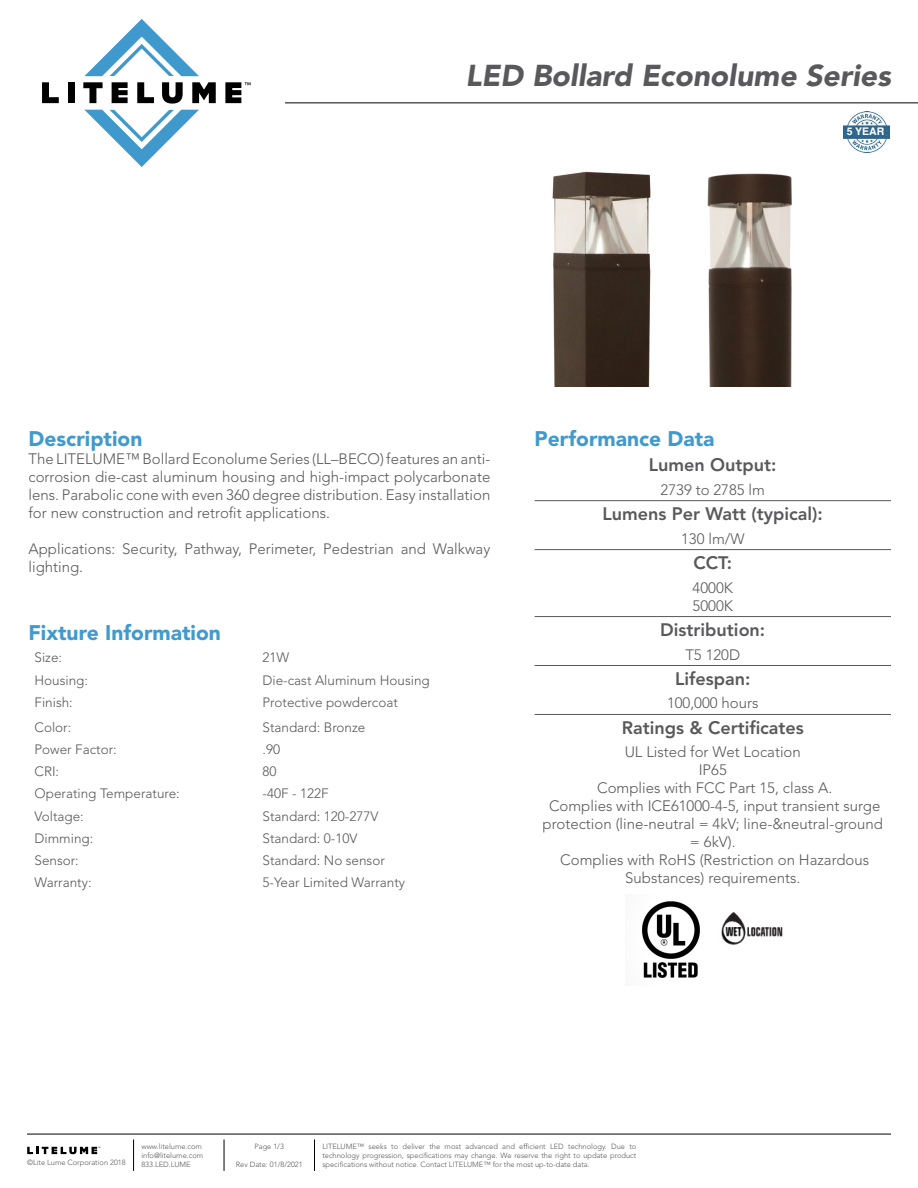
<style>
.page{position:relative;width:918px;height:1188px;background:#fff}
.page>*{position:absolute;margin:0;border:0;box-sizing:border-box;transform-origin:0 0}
.t1{font:italic 900 30px "Avenir LT Std";color:#59595c}
.t2{font:900 21px "Avenir LT Std";color:#419acd}
.t3{font:800 18px "Avenir LT Std";color:#59595c}
.t4{font:300 15px/18px "Avenir LT Std";color:#59595c}
.t5{font:300 13.5px "Avenir LT Std";color:#59595c}
.t6{font:700 10.5px "Helvetica";color:#fff}
.t7{font:300 7.5px/9px "Avenir LT Std";color:#59595c;text-align:justify}
</style>
<div class="page">
<hr style="left:27px;top:1134px;width:864px;height:1px;background:#000">
<hr style="left:285px;top:103px;width:633px;height:1px;background:#000">
<hr style="left:133px;top:1140px;width:1px;height:31px;background:#000">
<hr style="left:224px;top:1140px;width:1px;height:31px;background:#000">
<hr style="left:314px;top:1140px;width:1px;height:31px;background:#000">
<svg style="left:27px;top:1147px;width:73px;height:7px"></svg>
<svg style="left:42px;top:82px;width:17px;height:21px"></svg>
<div style="left:68px;top:82px;width:7px;height:21px;background:#000"></div>
<svg style="left:83px;top:82px;width:20px;height:21px"></svg>
<svg style="left:112px;top:82px;width:16px;height:21px"></svg>
<svg style="left:137px;top:82px;width:17px;height:21px"></svg>
<svg style="left:162px;top:82px;width:21px;height:22px"></svg>
<svg style="left:192px;top:82px;width:24px;height:21px"></svg>
<svg style="left:84px;top:19px;width:115px;height:57px"></svg>
<svg style="left:85px;top:110px;width:114px;height:57px"></svg>
<svg style="left:225px;top:82px;width:26px;height:21px"></svg>
<img style="left:707px;top:173px;width:85px;height:214px">
<img style="left:552px;top:171px;width:99px;height:216px">
<hr style="left:535px;top:500px;width:356px;height:1px;background:#59595c">
<hr style="left:535px;top:549px;width:356px;height:1px;background:#59595c">
<hr style="left:535px;top:616px;width:356px;height:1px;background:#59595c">
<hr style="left:535px;top:665px;width:356px;height:1px;background:#59595c">
<hr style="left:535px;top:714px;width:356px;height:1px;background:#59595c">
<img style="left:721px;top:912px;width:62px;height:33px">
<img style="left:642px;top:901px;width:58px;height:77px">
<img style="left:843px;top:112px;width:46px;height:40px">
<div style="left:847px;top:128px;width:39px;height:8px;background:#2f668c"></div>
<h1 class="t1" style="left:465px;top:57px;width:427px">LED Bollard Econolume Series</h1>
<p class="t6" style="left:847px;top:125px;width:39px">5 YEAR</p>
<h2 class="t2" style="left:29px;top:426px;width:115px">Description</h2>
<p class="t4" style="left:29px;top:450px;width:463px;text-align:justify">The LITELUME™ Bollard Econolume Series (LL–BECO) features an anti&shy;corrosion die-cast aluminum housing and high-impact polycarbonate lens. Parabolic cone with even 360 degree distribution. Easy installation for new construction and retrofit applications.</p>
<p class="t4" style="left:29px;top:540px;width:463px">Applications: Security, Pathway, Perimeter, Pedestrian and Walkway lighting.</p>
<h2 class="t2" style="left:29px;top:620px;width:194px">Fixture Information</h2>
<p class="t5" style="left:35px;top:650px;width:29px">Size:</p>
<p class="t5" style="left:263px;top:650px;width:28px">21W</p>
<p class="t5" style="left:35px;top:672px;width:55px">Housing:</p>
<p class="t5" style="left:263px;top:672px;width:169px">Die-cast Aluminum Housing</p>
<p class="t5" style="left:35px;top:694px;width:40px">Finish:</p>
<p class="t5" style="left:263px;top:694px;width:137px">Protective powdercoat</p>
<p class="t5" style="left:35px;top:719px;width:38px">Color:</p>
<p class="t5" style="left:263px;top:719px;width:104px">Standard: Bronze</p>
<p class="t5" style="left:35px;top:741px;width:84px">Power Factor:</p>
<p class="t5" style="left:263px;top:741px;width:19px">.90</p>
<p class="t5" style="left:35px;top:764px;width:26px">CRI:</p>
<p class="t5" style="left:263px;top:764px;width:16px">80</p>
<p class="t5" style="left:35px;top:786px;width:147px">Operating Temperature:</p>
<p class="t5" style="left:263px;top:786px;width:68px">-40F - 122F</p>
<p class="t5" style="left:35px;top:808px;width:51px">Voltage:</p>
<p class="t5" style="left:263px;top:808px;width:117px">Standard: 120-277V</p>
<p class="t5" style="left:35px;top:830px;width:60px">Dimming:</p>
<p class="t5" style="left:263px;top:830px;width:96px">Standard: 0-10V</p>
<p class="t5" style="left:35px;top:853px;width:46px">Sensor:</p>
<p class="t5" style="left:263px;top:853px;width:124px">Standard: No sensor</p>
<p class="t5" style="left:35px;top:875px;width:59px">Warranty:</p>
<p class="t5" style="left:263px;top:875px;width:144px">5-Year Limited Warranty</p>
<h2 class="t2" style="left:535px;top:426px;width:181px">Performance Data</h2>
<p class="t3" style="left:649px;top:454px;width:129px">Lumen Output:</p>
<p class="t4" style="left:661px;top:481px;width:106px">2739 to 2785 lm</p>
<p class="t3" style="left:603px;top:503px;width:222px">Lumens Per Watt (typical):</p>
<p class="t4" style="left:681px;top:529px;width:65px">130 lm/W</p>
<p class="t3" style="left:693px;top:552px;width:40px">CCT:</p>
<p class="t4" style="left:693px;top:578px;width:42px">4000K<br>5000K</p>
<p class="t3" style="left:660px;top:619px;width:107px">Distribution:</p>
<p class="t4" style="left:685px;top:645px;width:56px">T5 120D</p>
<p class="t3" style="left:675px;top:668px;width:77px">Lifespan:</p>
<p class="t4" style="left:667px;top:694px;width:93px">100,000 hours</p>
<p class="t3" style="left:622px;top:717px;width:184px">Ratings &amp; Certificates</p>
<p class="t4" style="left:543px;top:743px;width:342px;text-align:center">UL Listed for Wet Location<br>IP65<br>Complies with FCC Part 15, class A.<br>Complies with ICE61000-4-5, input transient surge protection (line-neutral = 4kV; line-&amp;neutral-ground = 6kV).<br>Complies with RoHS (Restriction on Hazardous<br>Substances) requirements.</p>
<p class="t7" style="left:141px;top:1142px;width:63px;text-align:left">www.litelume.com info@litelume.com<br>833.LED.LUME</p>
<p class="t7" style="left:255px;top:1142px;width:31px">Page 1/3</p>
<p class="t7" style="left:27px;top:1158px;width:100px">©Lite Lume Corporation 2018</p>
<p class="t7" style="left:236px;top:1160px;width:68px">Rev Date: 01/8/2021</p>
<p class="t7" style="left:322px;top:1142px;width:316px">LITELUME™ seeks to deliver the most advanced and efficient LED technology. Due to technology progression, specifications may change. We reserve the right to update product specifications without notice. Contact LITELUME™ for the most up-to-date data.</p>
</div>
